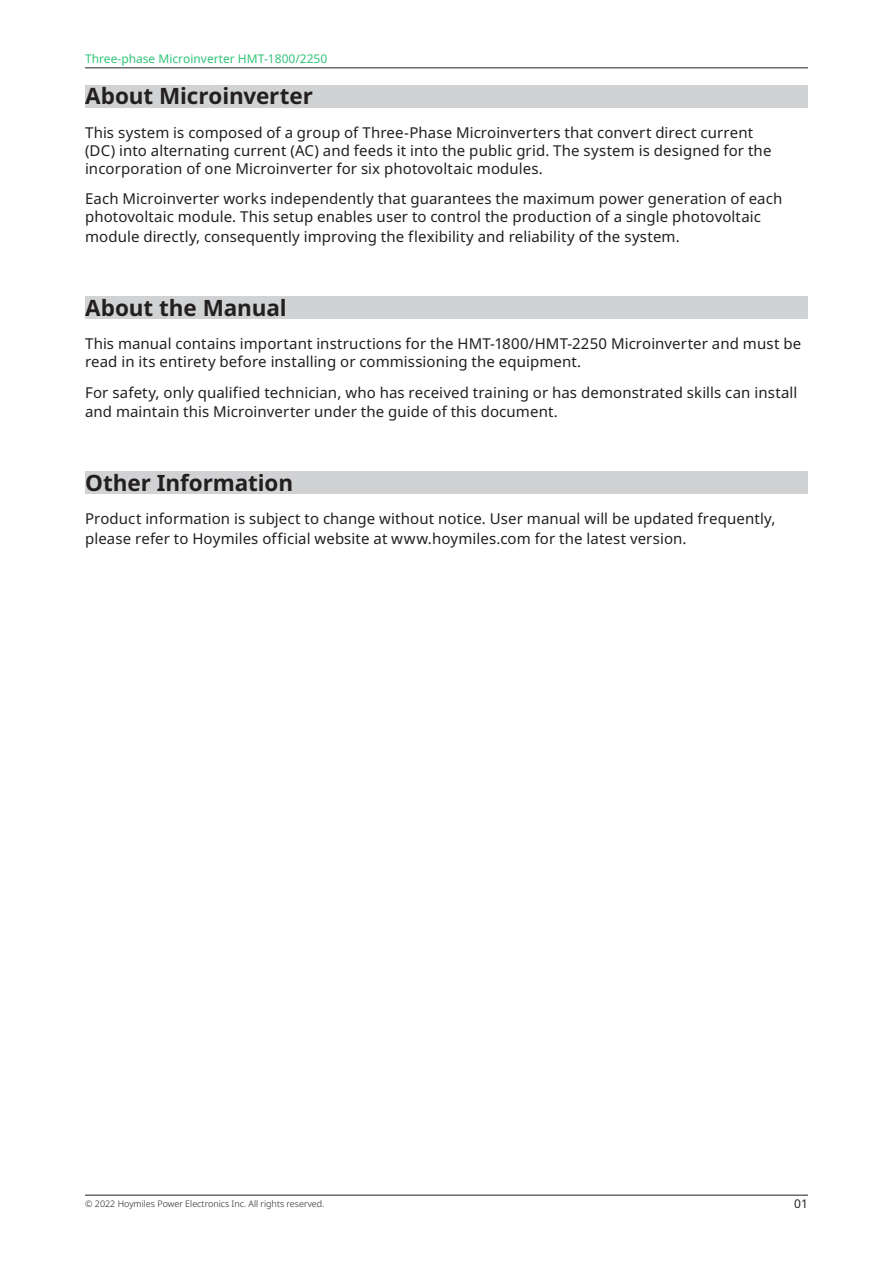
<style>
.page{position:relative;width:893px;height:1263px;background:#fff}
.page>*{position:absolute;margin:0;border:0;box-sizing:border-box;transform-origin:0 0}
.t1{font:700 22.5px "Noto Sans";letter-spacing:-.005em;color:#231f20}
.t2{font:15px/18px "Noto Sans";letter-spacing:.005em;color:#231f20}
.t3{font:12px "Noto Sans";color:#31c477}
.t4{font:12px "Noto Sans";color:#231f20}
.t5{font:300 9px "Noto Sans";color:#231f20}
</style>
<div class="page">
<hr style="left:85px;top:68px;width:723px;height:1px;background:#231f20">
<hr style="left:85px;top:1195px;width:723px;height:1px;background:#231f20">
<div style="left:85px;top:85px;width:723px;height:23px;background:#d1d2d4"></div>
<div style="left:85px;top:296px;width:723px;height:23px;background:#d1d2d4"></div>
<div style="left:85px;top:471px;width:723px;height:23px;background:#d1d2d4"></div>
<p class="t3" style="left:85px;top:51px;width:244px">Three-phase Microinverter HMT-1800/2250</p>
<p class="t1" style="left:85px;top:80px;width:229px">About Microinverter</p>
<p class="t2" style="left:85px;top:123px;width:688px">This system is composed of a group of Three-Phase Microinverters that convert direct current (DC) into alternating current (AC) and feeds it into the public grid. The system is designed for the incorporation of one Microinverter for six photovoltaic modules.</p>
<p class="t2" style="left:85px;top:190px;width:699px">Each Microinverter works independently that guarantees the maximum power generation of each photovoltaic module. This setup enables user to control the production of a single photovoltaic</p>
<p class="t2" style="left:85px;top:227px;width:596px">module directly, consequently improving the flexibility and reliability of the system.</p>
<p class="t1" style="left:85px;top:291px;width:203px">About the Manual</p>
<p class="t2" style="left:85px;top:334px;width:718px">This manual contains important instructions for the HMT-1800/HMT-2250 Microinverter and must be read in its entirety before installing or commissioning the equipment.</p>
<p class="t2" style="left:85px;top:382px;width:714px;line-height:19.5px">For safety, only qualified technician, who has received training or has demonstrated skills can install and maintain this Microinverter under the guide of this document.</p>
<p class="t1" style="left:85px;top:467px;width:210px">Other Information</p>
<p class="t2" style="left:85px;top:509px;width:692px;line-height:19.5px">Product information is subject to change without notice. User manual will be updated frequently, please refer to Hoymiles official website at www.hoymiles.com for the latest version.</p>
<p class="t5" style="left:85px;top:1197px;width:241px">© 2022 Hoymiles Power Electronics Inc. All rights reserved.</p>
<p class="t4" style="left:794px;top:1195px;width:15px">01</p>
</div>
